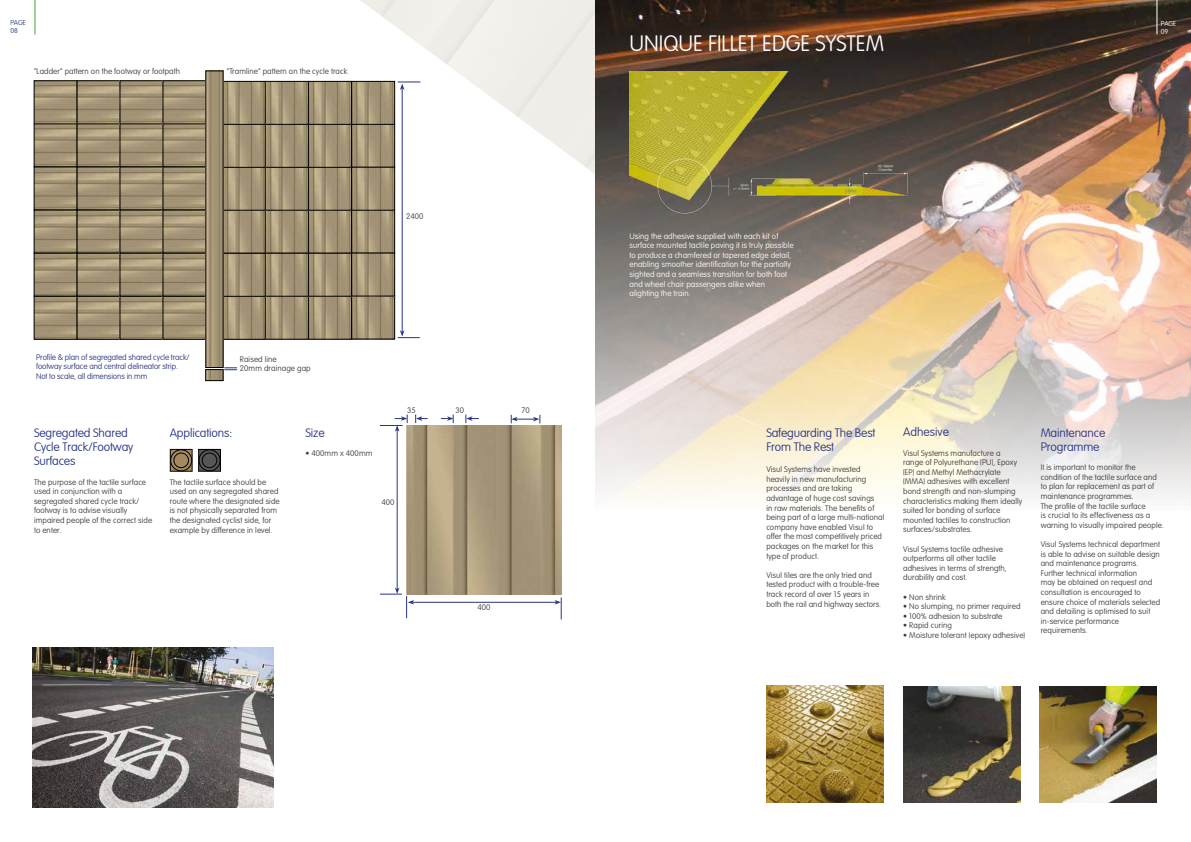
<style>
.page{position:relative;width:1191px;height:842px;background:#fff}
.page>*{position:absolute;margin:0;border:0;box-sizing:border-box;transform-origin:0 0}
.t1{font:100 22px "VAG Rounded LT";color:#fff}
.t2{font:100 12px/14.4px "VAG Rounded";letter-spacing:-.01em;color:#283583}
.t3{font:100 8px/9.6px "VAG Rounded LT";letter-spacing:.01em;color:#3c3c3b}
.t4{font:100 8px/9.6px "VAG Rounded LT";letter-spacing:.01em;color:#fff}
.t5{font:100 8px/9.6px "VAG Rounded LT";letter-spacing:-.01em;color:#283583}
.t6{font:100 7px/8.4px "VAG Rounded";letter-spacing:-.01em;color:#283583}
.t7{font:100 7px/8.4px "VAG Rounded";letter-spacing:-.01em;color:#fff}
</style>
<div class="page">
<svg style="left:325px;top:0;width:270px;height:261px"></svg>
<img style="left:36px;top:83px;width:168px;height:254px">
<div style="left:34px;top:124px;width:43px;height:43px;border:1px solid #000"></div>
<div style="left:77px;top:124px;width:43px;height:43px;border:1px solid #000"></div>
<div style="left:34px;top:167px;width:43px;height:43px;border:1px solid #000"></div>
<div style="left:77px;top:167px;width:43px;height:43px;border:1px solid #000"></div>
<div style="left:34px;top:253px;width:43px;height:43px;border:1px solid #000"></div>
<div style="left:34px;top:296px;width:43px;height:43px;border:1px solid #000"></div>
<img style="left:224px;top:83px;width:169px;height:254px">
<div style="left:265px;top:210px;width:43px;height:43px;border:1px solid #000"></div>
<div style="left:265px;top:167px;width:43px;height:43px;border:1px solid #000"></div>
<div style="left:265px;top:124px;width:43px;height:43px;border:1px solid #000"></div>
<div style="left:265px;top:81px;width:43px;height:43px;border:1px solid #000"></div>
<div style="left:265px;top:296px;width:43px;height:43px;border:1px solid #000"></div>
<div style="left:265px;top:253px;width:43px;height:43px;border:1px solid #000"></div>
<div style="left:351px;top:124px;width:44px;height:43px;border:1px solid #000"></div>
<div style="left:351px;top:210px;width:44px;height:43px;border:1px solid #000"></div>
<div style="left:351px;top:167px;width:44px;height:43px;border:1px solid #000"></div>
<div style="left:351px;top:81px;width:44px;height:43px;border:1px solid #000"></div>
<div style="left:351px;top:296px;width:44px;height:43px;border:1px solid #000"></div>
<div style="left:351px;top:253px;width:44px;height:43px;border:1px solid #000"></div>
<div style="left:308px;top:210px;width:43px;height:43px;border:1px solid #000"></div>
<div style="left:308px;top:167px;width:43px;height:43px;border:1px solid #000"></div>
<div style="left:308px;top:124px;width:43px;height:43px;border:1px solid #000"></div>
<div style="left:308px;top:81px;width:43px;height:43px;border:1px solid #000"></div>
<div style="left:308px;top:296px;width:43px;height:43px;border:1px solid #000"></div>
<div style="left:308px;top:253px;width:43px;height:43px;border:1px solid #000"></div>
<hr style="left:402px;top:88px;width:1px;height:244px;background:#283583">
<svg style="left:398px;top:82px;width:22px;height:8px"></svg>
<svg style="left:398px;top:330px;width:22px;height:8px"></svg>
<img style="left:208px;top:73px;width:13px;height:293px">
<img style="left:208px;top:371px;width:13px;height:8px">
<div style="left:206px;top:369px;width:17px;height:12px;border:1px solid #000"></div>
<img style="left:406px;top:425px;width:155px;height:169px">
<hr style="left:397px;top:430px;width:1px;height:159px;background:#283583">
<svg style="left:511px;top:415px;width:29px;height:8px"></svg>
<hr style="left:412px;top:602px;width:144px;height:1px;background:#283583">
<svg style="left:554px;top:597px;width:8px;height:22px"></svg>
<svg style="left:380px;top:587px;width:34px;height:31px"></svg>
<svg style="left:465px;top:415px;width:14px;height:8px"></svg>
<svg style="left:441px;top:415px;width:13px;height:8px"></svg>
<svg style="left:415px;top:415px;width:12px;height:8px"></svg>
<svg style="left:380px;top:415px;width:28px;height:17px"></svg>
<hr style="left:35px;top:0;width:1px;height:34px;background:#3fa535">
<img style="left:33px;top:647px;width:240px;height:160px">
<svg style="left:172px;top:451px;width:18px;height:18px"></svg>
<div style="left:170px;top:449px;width:22px;height:22px;border:1px solid #000"></div>
<svg style="left:171px;top:450px;width:21px;height:21px"></svg>
<div style="left:170px;top:450px;width:22px;height:21px;border:1px solid #000;border-radius:50%"></div>
<div style="left:174px;top:453px;width:14px;height:15px;background:#a58a61;border-radius:50%"></div>
<div style="left:174px;top:453px;width:15px;height:15px;border:1px solid #000;border-radius:50%"></div>
<svg style="left:200px;top:451px;width:19px;height:18px"></svg>
<div style="left:198px;top:449px;width:23px;height:22px;border:1px solid #000"></div>
<svg style="left:199px;top:450px;width:21px;height:21px"></svg>
<div style="left:199px;top:450px;width:21px;height:21px;border:1px solid #000;border-radius:50%"></div>
<div style="left:202px;top:453px;width:15px;height:15px;background:#575756;border-radius:50%"></div>
<div style="left:202px;top:453px;width:15px;height:15px;border:1px solid #000;border-radius:50%"></div>
<svg style="left:224px;top:367px;width:13px;height:3px"></svg>
<img style="left:595px;top:0;width:596px;height:499px">
<img style="left:903px;top:686px;width:117px;height:117px">
<img style="left:1040px;top:686px;width:117px;height:117px">
<hr style="left:1156px;top:0;width:1px;height:34px;background:#fff">
<img style="left:766px;top:686px;width:117px;height:117px">
<img style="left:629px;top:72px;width:279px;height:146px">
<p class="t6" style="left:10px;top:19px;width:17px">PAGE<br>08</p>
<p class="t3" style="left:34px;top:67px;width:148px">“Ladder” pattern on the footway or footpath</p>
<p class="t3" style="left:227px;top:67px;width:122px">“Tramline” pattern on the cycle track</p>
<p class="t3" style="left:406px;top:211px;width:19px">2400</p>
<p class="t5" style="left:36px;top:352px;width:155px">Profile &amp; plan of segregated shared cycle track/ footway surface and central delineator strip.<br>Not to scale, all dimensions in mm</p>
<p class="t3" style="left:240px;top:354px;width:72px">Raised line<br>20mm drainage gap</p>
<h2 class="t2" style="left:34px;top:426px;width:101px">Segregated Shared<br>Cycle Track/Footway<br>Surfaces</h2>
<p class="t3" style="left:34px;top:477px;width:120px">The purpose of the tactile surface used in conjunction with a segregated shared cycle track/ footway is to advise visually impaired people of the correct side to enter.</p>
<h2 class="t2" style="left:170px;top:426px;width:64px">Applications:</h2>
<p class="t3" style="left:170px;top:477px;width:111px">The tactile surface should be used on any segregated shared route where the designated side is not physically separated from the designated cyclist side, for example by difference in level.</p>
<h2 class="t2" style="left:305px;top:426px;width:21px">Size</h2>
<p class="t3" style="left:305px;top:448px;width:68px">• 400mm x 400mm</p>
<p class="t3" style="left:381px;top:497px;width:15px">400</p>
<p class="t3" style="left:407px;top:406px;width:10px">35</p>
<p class="t3" style="left:455px;top:406px;width:10px">30</p>
<p class="t3" style="left:521px;top:406px;width:10px">70</p>
<p class="t3" style="left:477px;top:603px;width:15px">400</p>
<h1 class="t1" style="left:629px;top:30px;width:256px">UNIQUE FILLET EDGE SYSTEM</h1>
<p class="t7" style="left:1160px;top:19px;width:17px">PAGE<br>09</p>
<p class="t4" style="left:629px;top:231px;width:166px">Using the adhesive supplied with each kit of surface mounted tactile paving it is truly possible to produce a chamfered or tapered edge detail, enabling smoother identification for the partially sighted and a seamless transition for both foot and wheel chair passengers alike when alighting the train.</p>
<h2 class="t2" style="left:766px;top:426px;width:111px">Safeguarding The Best<br>From The Rest</h2>
<p class="t3" style="left:766px;top:465px;width:119px">Visul Systems have invested heavily in new manufacturing processes and are taking advantage of huge cost savings<br>in raw materials. The benefits of being part of a large multi-national company have enabled Visul to offer the most competitively priced packages on the market for this type of product.</p>
<p class="t3" style="left:766px;top:570px;width:116px">Visul tiles are the only tried and tested product with a trouble-free track record of over 15 years in both the rail and highway sectors.</p>
<h2 class="t2" style="left:903px;top:425px;width:47px">Adhesive</h2>
<p class="t3" style="left:903px;top:448px;width:121px">Visul Systems manufacture a range of Polyurethane (PU), Epoxy (EP) and Methyl Methacrylate (MMA) adhesives with excellent bond strength and non-slumping characteristics making them ideally suited for bonding of surface mounted tactiles to construction surfaces/substrates.</p>
<p class="t3" style="left:903px;top:544px;width:105px">Visul Systems tactile adhesive outperforms all other tactile adhesives in terms of strength, durability and cost.</p>
<p class="t3" style="left:903px;top:592px;width:44px">• Non shrink</p>
<p class="t3" style="left:903px;top:602px;width:119px">• No slumping, no primer required</p>
<p class="t3" style="left:903px;top:611px;width:101px">• 100% adhesion to substrate</p>
<p class="t3" style="left:903px;top:621px;width:50px">• Rapid curing</p>
<p class="t3" style="left:903px;top:631px;width:124px">• Moisture tolerant (epoxy adhesive)</p>
<h2 class="t2" style="left:1040px;top:426px;width:66px">Maintenance<br>Programme</h2>
<p class="t3" style="left:1040px;top:463px;width:125px">It is important to monitor the condition of the tactile surface and to plan for replacement as part of maintenance programmes.<br>The profile of the tactile surface<br>is crucial to its effectiveness as a warning to visually impaired people.</p>
<p class="t3" style="left:1040px;top:540px;width:121px">Visul Systems technical department is able to advise on suitable design and maintenance programs.<br>Further technical information<br>may be obtained on request and consultation is encouraged to ensure choice of materials selected and detailing is optimised to suit in-service performance requirements.</p>
</div>
